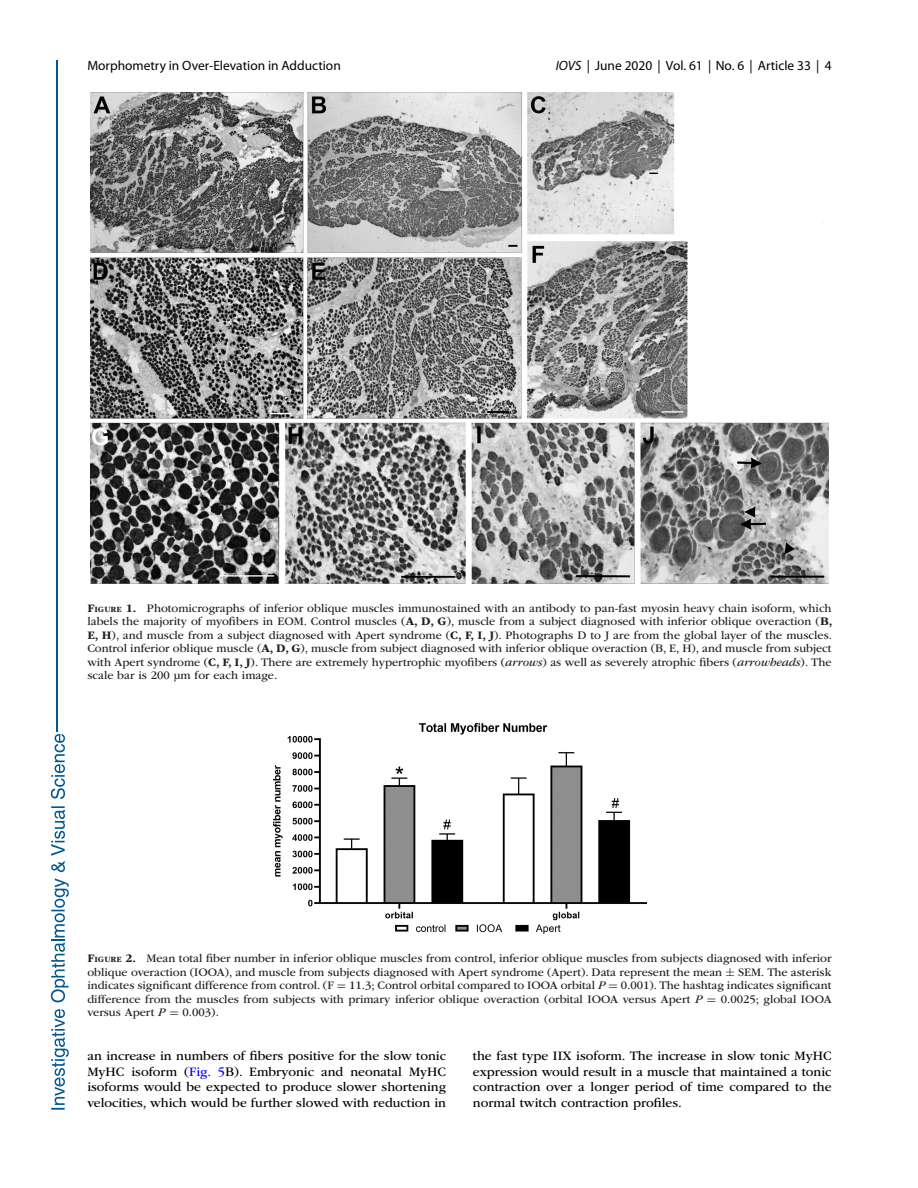
<style>
.page{position:relative;width:918px;height:1188px;background:#fff}
.page>*{position:absolute;margin:0;border:0;box-sizing:border-box;transform-origin:0 0}
.t1{font:13.5px/15.8px "ITC Garamond Std";color:#000;text-align:justify}
.t2{font:13.5px "Myriad Pro";color:#000}
.t3{font:12px/13.5px "ITC Garamond Std";color:#231f20;text-align:justify}
.s1{font-style:italic}
.s2{font-weight:700}
.s3{font-weight:700;font-size:8.4px}
.s4{font-family:"MTSY"}
.s5{color:#00f}
</style>
<div class="page">
<hr style="left:57px;top:60px;width:1px;height:672px;background:#005892">
<svg style="left:51px;top:734px;width:18px;height:376px"></svg>
<img style="left:90px;top:93px;width:739px;height:491px">
<img style="left:273px;top:723px;width:373px;height:211px">
<p class="t2" style="left:87px;top:57px;width:255px">Morphometry in Over-Elevation in Adduction</p>
<p class="t2" style="left:556px;top:57px;width:277px"><span class="s1">IOVS</span> | June 2020 | Vol. 61 | No. 6 | Article 33 | 4</p>
<p class="t3" style="left:87px;top:602px;width:747px"><span class="s2">F</span><span class="s3">IGURE</span> <span class="s2">1.</span> Photomicrographs of inferior oblique muscles immunostained with an antibody to pan-fast myosin heavy chain isoform, which labels the majority of myofibers in EOM. Control muscles (<span class="s2">A, D, G</span>), muscle from a subject diagnosed with inferior oblique overaction (<span class="s2">B, E, H</span>), and muscle from a subject diagnosed with Apert syndrome (<span class="s2">C, F, I, J</span>). Photographs D to J are from the global layer of the muscles.<br>Control inferior oblique muscle (<span class="s2">A, D, G</span>), muscle from subject diagnosed with inferior oblique overaction (B, E, H), and muscle from subject with Apert syndrome (<span class="s2">C, F, I, J</span>). There are extremely hypertrophic myofibers (<span class="s1">arrows</span>) as well as severely atrophic fibers (<span class="s1">arrowheads</span>). The scale bar is 200 μm for each image.</p>
<p class="t3" style="left:87px;top:953px;width:746px"><span class="s2">F</span><span class="s3">IGURE</span> <span class="s2">2.</span> Mean total fiber number in inferior oblique muscles from control, inferior oblique muscles from subjects diagnosed with inferior oblique overaction (IOOA), and muscle from subjects diagnosed with Apert syndrome (Apert). Data represent the mean <span class="s4">±</span> SEM. The asterisk indicates significant difference from control. (F <span class="s4">=</span> 11.3; Control orbital compared to IOOA orbital <span class="s1">P</span> <span class="s4">=</span> 0.001). The hashtag indicates significant difference from the muscles from subjects with primary inferior oblique overaction (orbital IOOA versus Apert <span class="s1">P</span> <span class="s4">=</span> 0.0025; global IOOA versus Apert <span class="s1">P</span> <span class="s4">=</span> 0.003).</p>
<p class="t1" style="left:87px;top:1049px;width:360px">an increase in numbers of fibers positive for the slow tonic MyHC isoform (<span class="s5">Fig. 5</span>B). Embryonic and neonatal MyHC isoforms would be expected to produce slower shortening velocities, which would be further slowed with reduction in</p>
<p class="t1" style="left:473px;top:1049px;width:360px">the fast type IIX isoform. The increase in slow tonic MyHC expression would result in a muscle that maintained a tonic contraction over a longer period of time compared to the normal twitch contraction profiles.</p>
</div>
